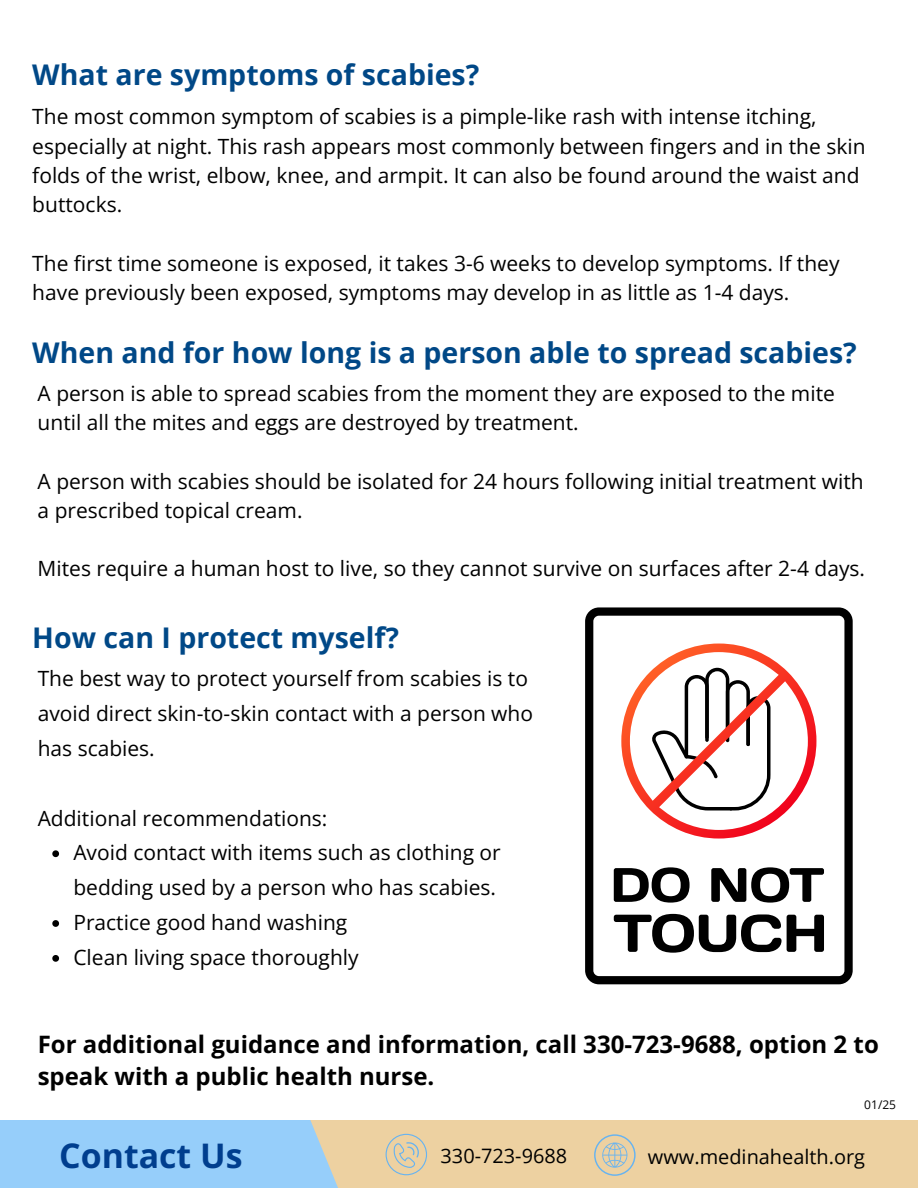
<style>
.page{position:relative;width:918px;height:1188px;background:#fff}
.page>*{position:absolute;margin:0;border:0;box-sizing:border-box;transform-origin:0 0}
.t1{font:700 33.9px "Open Sans";color:#003e8e}
.t2{font:700 28.5px "Open Sans";color:#004887}
.t3{font:700 24px/32.7px "Open Sans";color:#000}
.t4{font:21px/29.2px "Open Sans";color:#000}
.t5{font:19.95px "Open Sans";color:#000}
.t6{font:12px "Open Sans";color:#000}
</style>
<div class="page">
<div style="left:234px;top:1120px;width:684px;height:68px;background:#edd1a1"></div>
<svg style="left:0;top:1120px;width:409px;height:68px;fill:#96cefa"></svg>
<svg style="left:594px;top:1134px;width:42px;height:42px"></svg>
<svg style="left:386px;top:1134px;width:41px;height:41px"></svg>
<svg style="left:585px;top:607px;width:268px;height:377px"></svg>
<svg style="left:614px;top:867px;width:76px;height:36px"></svg>
<svg style="left:711px;top:867px;width:113px;height:36px"></svg>
<svg style="left:614px;top:914px;width:210px;height:39px"></svg>
<svg style="left:621px;top:644px;width:195px;height:195px"></svg>
<svg style="left:52px;top:850px;width:7px;height:7px"></svg>
<svg style="left:52px;top:920px;width:7px;height:7px"></svg>
<svg style="left:52px;top:955px;width:7px;height:7px"></svg>
<h2 class="t2" style="left:32px;top:54px;width:449px">What are symptoms of scabies?</h2>
<h4 class="t4" style="left:32px;top:102px;width:835px">The most common symptom of scabies is a pimple-like rash with intense itching, especially at night. This rash appears most commonly between fingers and in the skin folds of the wrist, elbow, knee, and armpit. It can also be found around the waist and buttocks.</h4>
<h2 class="t4" style="left:32px;top:248px;width:809px">The first time someone is exposed, it takes 3-6 weeks to develop symptoms. If they have previously been exposed, symptoms may develop in as little as 1-4 days.</h2>
<h4 class="t2" style="left:32px;top:333px;width:826px">When and for how long is a person able to spread scabies?</h4>
<h4 class="t4" style="left:38px;top:378px;width:799px">A person is able to spread scabies from the moment they are exposed to the mite until all the mites and eggs are destroyed by treatment.</h4>
<h4 class="t4" style="left:38px;top:466px;width:828px">A person with scabies should be isolated for 24 hours following initial treatment with a prescribed topical cream.</h4>
<p class="t4" style="left:38px;top:553px;width:829px">Mites require a human host to live, so they cannot survive on surfaces after 2-4 days.</p>
<h4 class="t2" style="left:32px;top:617px;width:368px">How can I protect myself?</h4>
<p class="t4" style="left:38px;top:661px;width:497px;line-height:34.8px">The best way to protect yourself from scabies is to avoid direct skin-to-skin contact with a person who has scabies.</p>
<p class="t4" style="left:38px;top:803px;width:291px">Additional recommendations:</p>
<h3 class="t4" style="left:73px;top:835px;width:429px;line-height:34.8px">Avoid contact with items such as clothing or bedding used by a person who has scabies.</h3>
<p class="t4" style="left:73px;top:907px;width:275px">Practice good hand washing</p>
<p class="t4" style="left:73px;top:942px;width:287px">Clean living space thoroughly</p>
<h1 class="t3" style="left:38px;top:1027px;width:843px">For additional guidance and information, call 330-723-9688, option 2 to speak with a public health nurse.</h1>
<p class="t6" style="left:864px;top:1097px;width:33px">01/25</p>
<h4 class="t1" style="left:59px;top:1131px;width:185px">Contact Us</h4>
<h4 class="t5" style="left:441px;top:1142px;width:128px">330-723-9688</h4>
<h2 class="t5" style="left:648px;top:1142px;width:219px">www.medinahealth.org</h2>
</div>
